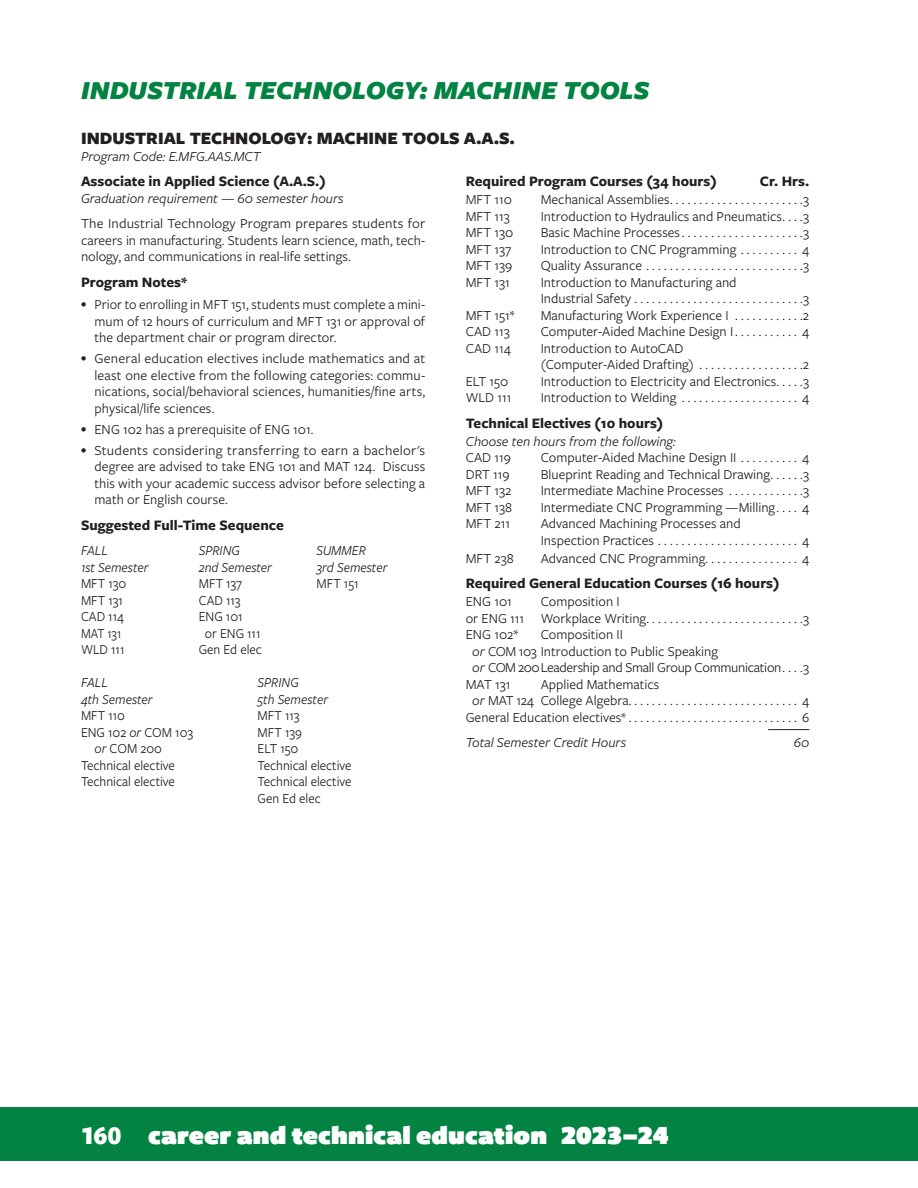
<style>
.page{position:relative;width:918px;height:1188px;background:#fff}
.page>*{position:absolute;margin:0;border:0;box-sizing:border-box;transform-origin:0 0}
.t1{font:900 27px "Freight Sans U Pro Ultra";letter-spacing:.005em;color:#fff}
.Program_total{font:italic 900 27px "Freight Sans Pro";color:#028342}
.Program_total-2{font:900 18px "Freight Sans Pro";color:#231f20}
.Program_subheads{font:700 15px "Freight Sans Pro";color:#231f20}
.Program_bold{font:700 15px "Freight Sans Pro";color:#231f20}
.Program_courses{font:14.25px/16.5px "Freight Sans Pro";color:#231f20}
.Program_body{font:14.25px/16.5px "Freight Sans Pro";letter-spacing:.005em;color:#231f20;text-align:justify}
.Sequence{font:14.25px/16.5px "Freight Sans Pro";color:#231f20;scale:.95 1}
.Sequence_header{font:italic 14.25px "Freight Sans Pro";color:#231f20;scale:.95 1}
.Program_italic{font:italic 14.25px "Freight Sans Pro";color:#231f20}
.Program_courses-2{font:14.25px "Freight Sans Pro";letter-spacing:-.02em;color:#231f20}
.Program_total-3{font:italic 14.25px "Freight Sans Pro";color:#231f20}
.Program_code_italics{font:italic 14.25px "Freight Sans Pro";color:#231f20}
.Sequence-2{font:14.25px "Freight Sans Pro";color:#231f20;scale:.9 1}
.s1{font-style:italic}
.s2{font-family:"Freight Sans Pro"}
</style>
<div class="page">
<div style="left:0;top:1107px;width:918px;height:54px;background:#028342"></div>
<hr style="left:768px;top:729px;width:41px;height:1px;background:#231f20">
<p class="Program_total" style="left:81px;top:72px;width:570px">INDUSTRIAL TECHNOLOGY: MACHINE TOOLS</p>
<p class="Program_total-2" style="left:81px;top:126px;width:436px">INDUSTRIAL TECHNOLOGY: MACHINE TOOLS A.A.S.</p>
<p class="Program_code_italics" style="left:81px;top:147px;width:181px">Program Code: E.MFG.AAS.MCT</p>
<p class="Program_bold" style="left:81px;top:171px;width:246px">Associate in Applied Science (A.A.S.)</p>
<p class="Program_italic" style="left:81px;top:189px;width:264px">Graduation requirement — 60 semester hours</p>
<p class="Program_body" style="left:81px;top:215px;width:346px">The Industrial Technology Program prepares students for careers in manufacturing. Students learn science, math, tech&shy;nology, and communications in real-life settings.</p>
<p class="Program_subheads" style="left:81px;top:272px;width:108px">Program Notes*</p>
<p class="Program_body" style="left:94px;top:296px;width:332px;text-indent:-14px"><sup>•</sup> Prior to enrolling in MFT 151, students must complete a mini&shy;mum of 12 hours of curriculum and MFT 131 or approval of the department chair or program director.</p>
<p class="Program_body" style="left:94px;top:350px;width:332px;text-indent:-14px"><sup>•</sup> General education electives include mathematics and at least one elective from the following categories: commu&shy;nications, social/behavioral sciences, humanities/fine arts, physical/life sciences.</p>
<p class="Program_body" style="left:81px;top:420px;width:233px"><sup>•</sup> ENG 102 has a prerequisite of ENG 101.</p>
<p class="Program_body" style="left:94px;top:441px;width:332px;text-indent:-14px"><sup>•</sup> Students considering transferring to earn a bachelor's degree are advised to take ENG 101 and MAT 124. Discuss this with your academic success advisor before selecting a math or English course.</p>
<p class="Program_subheads" style="left:81px;top:515px;width:204px">Suggested Full-Time Sequence</p>
<p class="Sequence_header" style="left:81px;top:541px;width:30px">FALL</p>
<p class="Sequence_header" style="left:81px;top:558px;width:73px">1st Semester</p>
<p class="Sequence" style="left:81px;top:575px;width:49px">MFT 130</p>
<p class="Sequence" style="left:81px;top:591px;width:46px">MFT 131</p>
<p class="Sequence" style="left:81px;top:608px;width:47px">CAD 114</p>
<p class="Sequence-2" style="left:81px;top:624px;width:46px">MAT 131</p>
<p class="Sequence" style="left:81px;top:641px;width:47px">WLD 111</p>
<p class="Program_subheads" style="left:466px;top:171px;width:253px">Required Program Courses (34 hours)</p>
<p class="Program_subheads" style="left:760px;top:171px;width:50px">Cr. Hrs.</p>
<p class="Program_courses" style="left:466px;top:191px;width:48px">MFT 110</p>
<p class="Program_courses" style="left:541px;top:191px;width:270px">Mechanical Assemblies . . . . . . . . . . . . . . . . . . . . . . 3</p>
<p class="Program_courses" style="left:466px;top:207px;width:46px">MFT 113</p>
<p class="Program_courses" style="left:541px;top:207px;width:270px">Introduction to Hydraulics and Pneumatics . . . 3</p>
<p class="Program_courses" style="left:466px;top:224px;width:49px">MFT 130</p>
<p class="Program_courses" style="left:541px;top:224px;width:270px">Basic Machine Processes . . . . . . . . . . . . . . . . . . . . 3</p>
<p class="Program_courses" style="left:466px;top:240px;width:47px">MFT 137</p>
<p class="Program_courses" style="left:541px;top:240px;width:270px">Introduction to CNC Programming . . . . . . . . . . 4</p>
<p class="Program_courses" style="left:466px;top:257px;width:48px">MFT 139</p>
<p class="Program_courses" style="left:541px;top:257px;width:270px">Quality Assurance . . . . . . . . . . . . . . . . . . . . . . . . . . 3</p>
<p class="Program_courses" style="left:466px;top:273px;width:46px">MFT 131</p>
<p class="Program_courses" style="left:541px;top:273px;width:197px">Introduction to Manufacturing and</p>
<p class="Program_courses" style="left:541px;top:290px;width:270px">Industrial Safety . . . . . . . . . . . . . . . . . . . . . . . . . . . . 3</p>
<p class="Program_courses" style="left:466px;top:306px;width:50px">MFT 151*</p>
<p class="Program_courses" style="left:541px;top:306px;width:270px">Manufacturing Work Experience I . . . . . . . . . . . .2</p>
<p class="Program_courses" style="left:466px;top:323px;width:46px">CAD 113</p>
<p class="Program_courses" style="left:541px;top:323px;width:270px">Computer-Aided Machine Design I . . . . . . . . . . . 4</p>
<p class="Program_courses" style="left:466px;top:339px;width:47px">CAD 114</p>
<p class="Program_courses" style="left:541px;top:339px;width:270px">Introduction to AutoCAD<br>(Computer-Aided Drafting) . . . . . . . . . . . . . . . . . 2</p>
<p class="Program_courses" style="left:466px;top:372px;width:44px">ELT 150</p>
<p class="Program_courses" style="left:541px;top:372px;width:270px">Introduction to Electricity and Electronics . . . . 3</p>
<p class="Program_courses" style="left:466px;top:389px;width:47px">WLD 111</p>
<p class="Program_courses" style="left:541px;top:389px;width:270px">Introduction to Welding . . . . . . . . . . . . . . . . . . . . 4</p>
<p class="Program_subheads" style="left:466px;top:413px;width:199px">Technical Electives (10 hours)</p>
<p class="Program_italic" style="left:466px;top:432px;width:212px">Choose ten hours from the following:</p>
<p class="Program_courses" style="left:466px;top:449px;width:47px">CAD 119</p>
<p class="Program_courses" style="left:541px;top:449px;width:270px">Computer-Aided Machine Design II . . . . . . . . . . 4</p>
<p class="Program_courses" style="left:466px;top:465px;width:45px">DRT 119</p>
<p class="Program_courses" style="left:541px;top:465px;width:270px">Blueprint Reading and Technical Drawing . . . . . 3</p>
<p class="Program_courses" style="left:466px;top:482px;width:47px">MFT 132</p>
<p class="Program_courses" style="left:541px;top:482px;width:270px">Intermediate Machine Processes . . . . . . . . . . . . 3</p>
<p class="Program_courses" style="left:466px;top:498px;width:48px">MFT 138</p>
<p class="Program_courses" style="left:541px;top:498px;width:270px">Intermediate CNC Programming —Milling . . . . 4</p>
<p class="Program_courses" style="left:466px;top:515px;width:46px">MFT 211</p>
<p class="Program_courses" style="left:541px;top:515px;width:201px">Advanced Machining Processes and</p>
<p class="Program_courses" style="left:541px;top:531px;width:270px">Inspection Practices . . . . . . . . . . . . . . . . . . . . . . . . 4</p>
<p class="Program_courses" style="left:466px;top:549px;width:50px">MFT 238</p>
<p class="Program_courses" style="left:541px;top:549px;width:270px">Advanced CNC Programming . . . . . . . . . . . . . . . . 4</p>
<p class="Program_subheads" style="left:466px;top:573px;width:315px">Required General Education Courses (16 hours)</p>
<p class="Program_courses" style="left:466px;top:593px;width:48px">ENG 101</p>
<p class="Program_courses" style="left:541px;top:593px;width:81px">Composition I</p>
<p class="Program_courses" style="left:466px;top:609px;width:345px">or ENG 111 Workplace Writing . . . . . . . . . . . . . . . . . . . . . . . . . . 3</p>
<p class="Program_courses" style="left:466px;top:626px;width:54px">ENG 102*</p>
<p class="Program_courses" style="left:541px;top:626px;width:84px">Composition II</p>
<p class="Program_courses" style="left:472px;top:642px;width:247px"><span class="s1">or</span> COM 103 Introduction to Public Speaking</p>
<p class="Program_courses-2" style="left:472px;top:658px;width:339px"><span class="s1">or</span> COM 200Leadership and Small Group Communication . . . 3</p>
<p class="Program_courses" style="left:466px;top:675px;width:46px">MAT 131</p>
<p class="Program_courses" style="left:541px;top:675px;width:120px">Applied Mathematics</p>
<p class="Program_courses" style="left:472px;top:692px;width:339px"><span class="s1">or</span> MAT 124 College Algebra . . . . . . . . . . . . . . . . . . . . . . . . . . . . . 4</p>
<p class="Program_courses" style="left:466px;top:708px;width:345px">General Education electives* . . . . . . . . . . . . . . . . . . . . . . . . . . . . . 6</p>
<p class="Program_total-3" style="left:466px;top:733px;width:162px">Total Semester Credit Hours</p>
<p class="Program_total-3" style="left:794px;top:733px;width:17px">60</p>
<p class="Sequence_header" style="left:199px;top:541px;width:45px">SPRING</p>
<p class="Sequence_header" style="left:199px;top:558px;width:79px">2nd Semester</p>
<p class="Sequence" style="left:199px;top:575px;width:47px">MFT 137</p>
<p class="Sequence" style="left:199px;top:591px;width:46px">CAD 113</p>
<p class="Sequence" style="left:205px;top:608px;width:60px;text-indent:-6px">ENG 101<br>or ENG 111</p>
<p class="Sequence" style="left:199px;top:641px;width:68px">Gen Ed elec</p>
<p class="Sequence_header" style="left:316px;top:541px;width:54px">SUMMER</p>
<p class="Sequence_header" style="left:316px;top:558px;width:76px">3rd Semester</p>
<p class="Sequence" style="left:316px;top:575px;width:46px">MFT 151</p>
<p class="Sequence_header" style="left:258px;top:673px;width:45px">SPRING</p>
<p class="Sequence_header" style="left:258px;top:690px;width:76px">5th Semester</p>
<p class="Sequence" style="left:258px;top:707px;width:46px">MFT 113</p>
<p class="Sequence" style="left:258px;top:723px;width:48px">MFT 139</p>
<p class="Sequence" style="left:258px;top:740px;width:44px">ELT 150</p>
<p class="Sequence" style="left:258px;top:756px;width:100px">Technical elective</p>
<p class="Sequence" style="left:258px;top:773px;width:100px">Technical elective</p>
<p class="Sequence" style="left:258px;top:789px;width:68px">Gen Ed elec</p>
<p class="Sequence_header" style="left:81px;top:673px;width:30px">FALL</p>
<p class="Sequence_header" style="left:81px;top:690px;width:77px">4th Semester</p>
<p class="Sequence" style="left:81px;top:707px;width:48px">MFT 110</p>
<p class="Sequence" style="left:81px;top:723px;width:120px">ENG 102 <span class="s1">or</span> COM 103</p>
<p class="Sequence" style="left:95px;top:740px;width:73px"><span class="s1">or</span> COM 200</p>
<p class="Sequence" style="left:81px;top:756px;width:100px">Technical elective</p>
<p class="Sequence" style="left:81px;top:773px;width:100px">Technical elective</p>
<h1 class="t1" style="left:81px;top:1117px;width:589px"><span class="s2">160</span> career and technical education 2023–24</h1>
</div>
